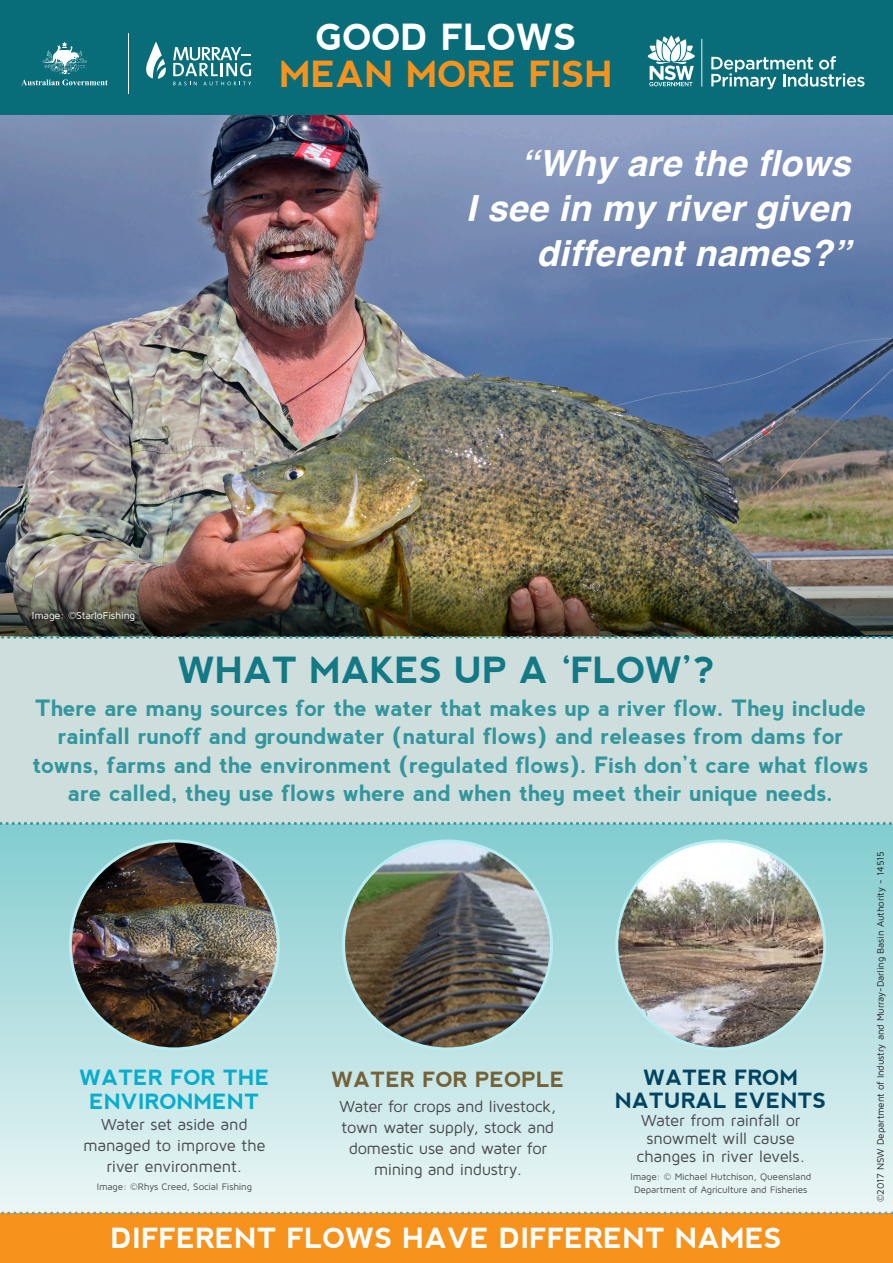
<style>
.page{position:relative;width:893px;height:1263px;background:#fff}
.page>*{position:absolute;margin:0;border:0;box-sizing:border-box;transform-origin:0 0}
.t1{font:italic 700 36px/45px "Helvetica";letter-spacing:.01em;color:#fff;text-align:right}
.t2{font:700 36px/37.5px "nevis";color:#f7931d;text-align:center}
.t3{font:700 36px "nevis";letter-spacing:-.005em;color:#127985}
.t4{font:700 27.75px "nevis";letter-spacing:.01em;color:#fff}
.t5{font:700 22.5px/28.5px "nevis";color:#32969c;text-align:center}
.t6{font:700 21px/24px "nevis";letter-spacing:.01em;color:#08accc;text-align:center}
.t7{font:700 21px/22.5px "nevis";letter-spacing:.01em;color:#024362;text-align:center}
.t8{font:700 21px "nevis";letter-spacing:.01em;color:#756138}
.t9{font:16.5px/21px "Maven Pro";letter-spacing:-.02em;color:#47484b;text-align:center}
.t10{font:10.5px "Maven Pro";letter-spacing:-.015em;color:#fff}
.t11{font:9.75px/13.5px "Maven Pro";letter-spacing:-.015em;color:#47484b;text-align:center}
.t12{font:9.75px "Maven Pro";letter-spacing:-.015em;color:#231f20}
.s1{color:#fff}
</style>
<div class="page">
<img style="left:0;top:115px;width:893px;height:410px">
<img style="left:0;top:525px;width:893px;height:111px">
<svg style="left:0;top:825px;width:893px;height:386px;background:#bfe4e5"></svg>
<div style="left:0;top:637px;width:893px;height:186px;background:#cededd"></div>
<svg style="left:0;top:822px;width:893px;height:3px"></svg>
<svg style="left:0;top:636px;width:893px;height:3px"></svg>
<div style="left:0;top:1213px;width:893px;height:50px;background:#f7931d"></div>
<svg style="left:0;top:1211px;width:893px;height:3px;background:#c3cab4"></svg>
<img style="left:70px;top:841px;width:208px;height:208px;border-radius:104px">
<img style="left:344px;top:841px;width:207px;height:208px;border-radius:104px">
<img style="left:617px;top:841px;width:208px;height:208px;border-radius:104px">
<div style="left:0;top:0;width:893px;height:115px;background:#096d79"></div>
<svg style="left:711px;top:56px;width:153px;height:33px"></svg>
<svg style="left:648px;top:35px;width:47px;height:51px"></svg>
<hr style="left:701px;top:39px;width:1px;height:48px;background:#fff">
<svg style="left:146px;top:41px;width:20px;height:38px"></svg>
<svg style="left:173px;top:47px;width:78px;height:29px"></svg>
<svg style="left:173px;top:82px;width:24px;height:3px"></svg>
<svg style="left:203px;top:82px;width:48px;height:3px"></svg>
<svg style="left:21px;top:42px;width:87px;height:43px"></svg>
<hr style="left:129px;top:33px;width:1px;height:60px;background:#fff">
<p class="t2" style="left:280px;top:18px;width:335px"><span class="s1">GOOD FLOWS<br></span>MEAN MORE FISH</p>
<p class="t1" style="left:466px;top:141px;width:386px">“Why are the flows<br>I see in my river given different names?”</p>
<p class="t10" style="left:32px;top:608px;width:105px">Image: ©StarloFishing</p>
<p class="t3" style="left:178px;top:650px;width:539px">WHAT MAKES UP A ‘FLOW’?</p>
<p class="t5" style="left:33px;top:694px;width:837px">There are many sources for the water that makes up a river flow. They include rainfall runoff and groundwater (natural flows) and releases from dams for towns, farms and the environment (regulated flows). Fish don’t care what flows are called, they use flows where and when they meet their unique needs.</p>
<p class="t6" style="left:79px;top:1066px;width:192px">WATER FOR THE<br>ENVIRONMENT</p>
<p class="t9" style="left:83px;top:1114px;width:184px">Water set aside and managed to improve the river environment.</p>
<p class="t11" style="left:97px;top:1180px;width:157px">Image: ©Rhys Creed, Social Fishing</p>
<p class="t8" style="left:331px;top:1067px;width:234px">WATER FOR PEOPLE</p>
<p class="t9" style="left:340px;top:1095px;width:218px">Water for crops and livestock, town water supply, stock and domestic use and water for mining and industry.</p>
<p class="t7" style="left:615px;top:1067px;width:213px">WATER FROM<br>NATURAL EVENTS</p>
<p class="t9" style="left:636px;top:1111px;width:170px;line-height:18px">Water from rainfall or snowmelt will cause changes in river levels.</p>
<p class="t11" style="left:630px;top:1169px;width:182px">Image: © Michael Hutchison, Queensland<br>Department of Agriculture and Fisheries</p>
<p class="t4" style="left:111px;top:1222px;width:673px">DIFFERENT FLOWS HAVE DIFFERENT NAMES</p>
<p class="t12" style="left:874px;top:1202px;width:353px;rotate:-90deg">©2017 NSW Department of Industry and Murray-Darling Basin Authority - 14515</p>
</div>
